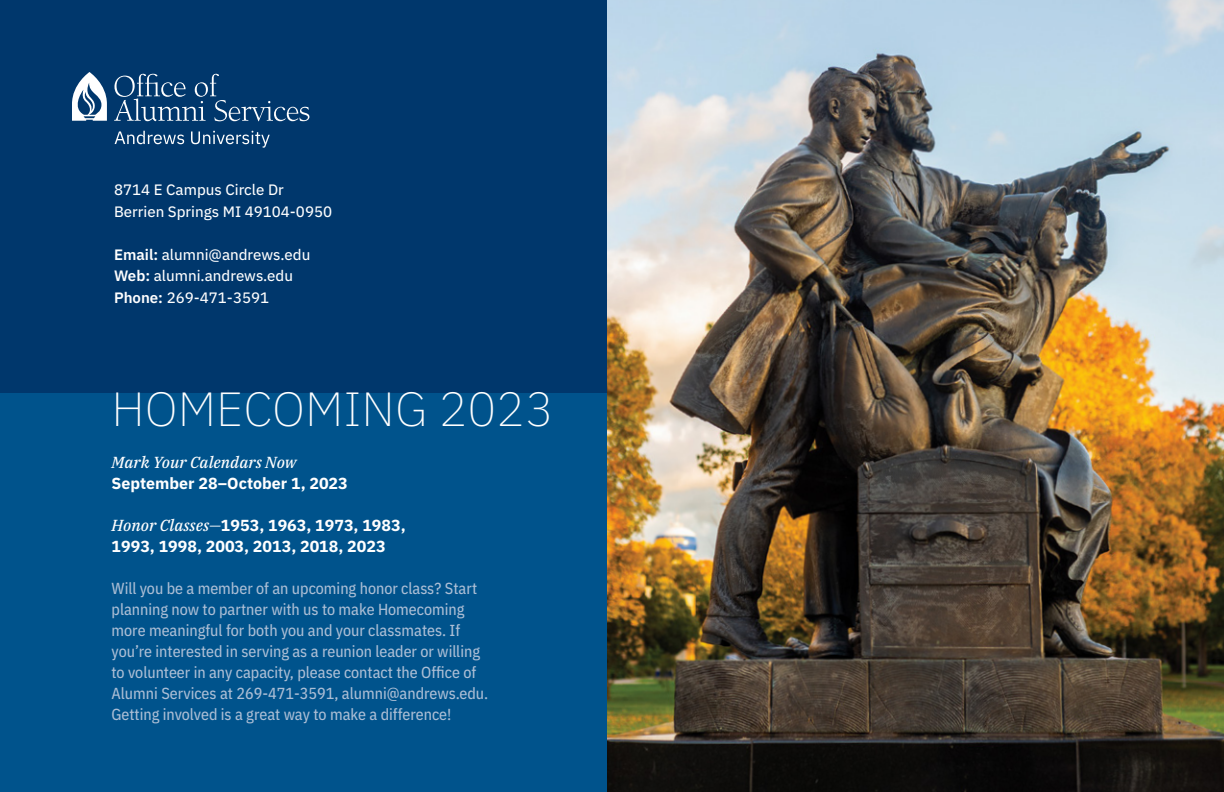
<style>
.page{position:relative;width:1224px;height:792px;background:#fff}
.page>*{position:absolute;margin:0;border:0;box-sizing:border-box;transform-origin:0 0}
.t1{font:200 48px "IBM Plex Sans";color:#fff}
.t2{font:16px/21px "IBM Plex Sans Cond Text";color:#acbed5}
.t3{font:700 16px/21px "IBM Plex Sans";color:#fff}
.t4{font:italic 16px "IBM Plex Serif Text";color:#fff}
.t5{font:15px/21.4px "IBM Plex Sans Text";color:#fff}
.s1{font-family:"IBM Plex Sans";font-weight:600}
.s2{font-family:"IBM Plex Serif Text";font-weight:400;font-style:italic}
</style>
<div class="page">
<div style="left:0;top:0;width:607px;height:792px;background:#00538c"></div>
<div style="left:0;top:0;width:608px;height:392px;background:#00376c"></div>
<svg style="left:72px;top:72px;width:35px;height:49px"></svg>
<svg style="left:114px;top:74px;width:195px;height:47px"></svg>
<svg style="left:115px;top:131px;width:69px;height:13px"></svg>
<svg style="left:191px;top:131px;width:79px;height:17px"></svg>
<img style="left:607px;top:0;width:617px;height:792px">
<p class="t5" style="left:114px;top:178px;width:220px">8714 E Campus Circle Dr<br>Berrien Springs MI 49104-0950</p>
<p class="t5" style="left:114px;top:243px;width:198px"><span class="s1">Email:</span> alumni@andrews.edu<br><span class="s1">Web:</span> alumni.andrews.edu<br><span class="s1">Phone:</span> 269-471-3591</p>
<h1 class="t1" style="left:112px;top:374px;width:444px">HOMECOMING 2023</h1>
<p class="t4" style="left:112px;top:450px;width:186px">Mark Your Calendars Now</p>
<p class="t3" style="left:112px;top:472px;width:238px">September 28–October 1, 2023</p>
<p class="t3" style="left:112px;top:514px;width:296px"><span class="s2">Honor Classes—</span>1953, 1963, 1973, 1983,<br>1993, 1998, 2003, 2013, 2018, 2023</p>
<p class="t2" style="left:112px;top:577px;width:378px">Will you be a member of an upcoming honor class? Start planning now to partner with us to make Homecoming more meaningful for both you and your classmates. If you’re interested in serving as a reunion leader or willing to volunteer in any capacity, please contact the Office of Alumni Services at 269-471-3591, alumni@andrews.edu.<br>Getting involved is a great way to make a difference!</p>
</div>
